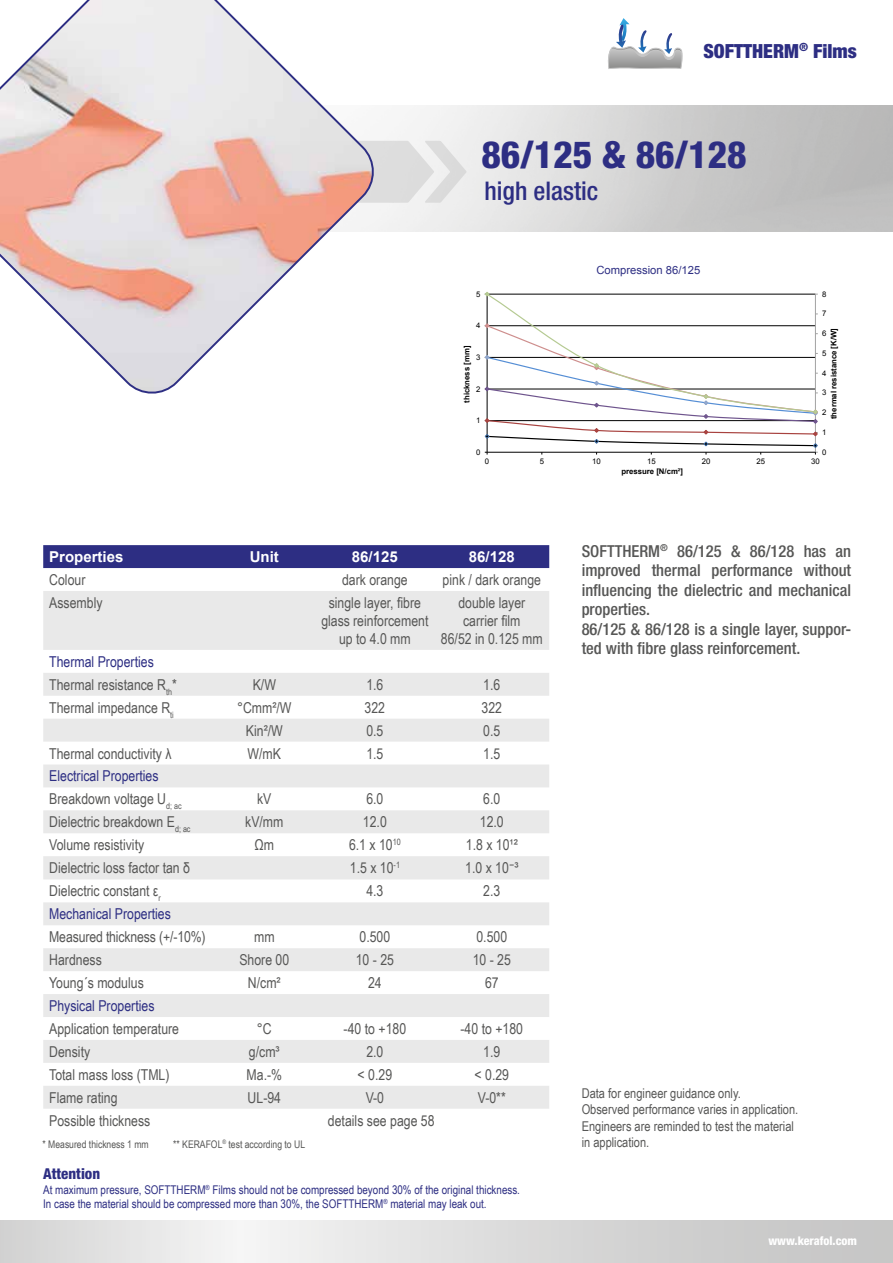
<style>
.page{position:relative;width:893px;height:1263px;background:#fff}
.page>*{position:absolute;margin:0;border:0;box-sizing:border-box;transform-origin:0 0}
.t1{font:800 condensed 37.65px "Helvetica Neue LT Pro";color:#2d2e83}
.t2{font:500 condensed 25.8px "Helvetica Neue LT Pro";color:#2d2e83}
.t3{font:900 condensed 19.5px "Helvetica Neue LT Pro";color:#2d2e83}
.t4{font:500 condensed 16.5px/19.5px "Helvetica Neue LT Pro";color:#575756}
.t5{font:15px/18px "Arial Narrow";color:#575756;text-align:center}
.t6{font:15px/23px "Arial Narrow";color:#2d2e83}
.t7{font:700 15px "Arial";color:#fff}
.t8{font:800 condensed 15px "Helvetica Neue LT Pro";color:#2d2e83}
.t9{font:13.5px/16.2px "Arial Narrow";color:#575756}
.t10{font:12px/14.4px "Arial Narrow";color:#2d2e83}
.t11{font:800 condensed 12px "Helvetica Neue LT Pro";color:#fff}
.t12{font:11.25px "Arial";color:#2d2e83}
.t13{font:10.5px "Arial Narrow";color:#575756}
.t14{font:700 7.8px "Arial";color:#000}
.t15{font:7.8px "Arial";color:#000}
.s1{color:#2d2e83}
.s2{color:#575756}
.s3{font-family:"Calibri"}
</style>
<div class="page">
<svg style="left:379px;top:141px;width:87px;height:62px"></svg>
<svg style="left:487px;top:294px;width:329px;height:29px"></svg>
<svg style="left:485px;top:292px;width:5px;height:5px"></svg>
<svg style="left:485px;top:323px;width:333px;height:131px"></svg>
<svg style="left:0;top:0;width:379px;height:394px"></svg>
<div style="left:43px;top:545px;width:506px;height:23px;background:#2d2e83"></div>
<svg style="left:43px;top:591px;width:506px;height:518px;fill:#e9e9e9"></svg>
<svg style="left:608px;top:18px;width:75px;height:51px"></svg>
<svg style="left:0;top:1220px;width:893px;height:43px;background:#dcdbdb"></svg>
<h3 class="t3" style="left:703px;top:39px;width:155px">SOFTTHERM<sup>®</sup> Films</h3>
<h1 class="t1" style="left:481px;top:131px;width:267px">86/125 &amp; 86/128</h1>
<h2 class="t2" style="left:485px;top:176px;width:115px">high elastic</h2>
<p class="t12" style="left:596px;top:262px;width:105px">Compression 86/125</p>
<p class="t15" style="left:476px;top:289px;width:6px">5</p>
<p class="t15" style="left:822px;top:289px;width:6px">8</p>
<p class="t15" style="left:822px;top:309px;width:6px">7</p>
<p class="t15" style="left:476px;top:320px;width:6px">4</p>
<p class="t14" style="left:461px;top:403px;width:58px;rotate:-90deg">thickness [mm]</p>
<p class="t15" style="left:476px;top:352px;width:6px">3</p>
<p class="t15" style="left:476px;top:384px;width:6px">2</p>
<p class="t15" style="left:476px;top:415px;width:6px">1</p>
<p class="t14" style="left:828px;top:419px;width:92px;rotate:-90deg">thermal resistance [K/W]</p>
<p class="t15" style="left:822px;top:328px;width:6px">6</p>
<p class="t15" style="left:822px;top:348px;width:6px">5</p>
<p class="t15" style="left:822px;top:368px;width:6px">4</p>
<p class="t15" style="left:822px;top:388px;width:6px">3</p>
<p class="t15" style="left:822px;top:407px;width:6px">2</p>
<p class="t15" style="left:822px;top:427px;width:6px">1</p>
<p class="t15" style="left:476px;top:447px;width:6px">0</p>
<p class="t15" style="left:822px;top:447px;width:6px">0</p>
<p class="t15" style="left:485px;top:456px;width:6px">0</p>
<p class="t15" style="left:540px;top:456px;width:6px">5</p>
<p class="t15" style="left:592px;top:456px;width:10px">10</p>
<p class="t15" style="left:647px;top:456px;width:10px">15</p>
<p class="t15" style="left:702px;top:456px;width:10px">20</p>
<p class="t15" style="left:756px;top:456px;width:10px">25</p>
<p class="t15" style="left:811px;top:456px;width:10px">30</p>
<p class="t7" style="left:49px;top:547px;width:76px">Properties</p>
<p class="t7" style="left:250px;top:547px;width:31px">Unit</p>
<p class="t7" style="left:352px;top:547px;width:47px">86/125</p>
<p class="t7" style="left:469px;top:547px;width:47px">86/128</p>
<p class="t5" style="left:49px;top:570px;width:38px">Colour</p>
<p class="t5" style="left:342px;top:570px;width:67px">dark orange</p>
<p class="t5" style="left:443px;top:570px;width:100px">pink / dark orange</p>
<p class="t5" style="left:49px;top:593px;width:55px">Assembly</p>
<p class="t5" style="left:321px;top:593px;width:109px">single layer, fibre glass reinforcement up to 4.0 mm</p>
<p class="t5" style="left:441px;top:593px;width:103px">double layer carrier film<br>86/52 in 0.125 mm</p>
<p class="t5" style="left:49px;top:649px;width:129px;line-height:23px;text-align:left"><span class="s1">Thermal Properties<br></span>Thermal resistance R<sub>th</sub>*</p>
<p class="t5" style="left:253px;top:675px;width:25px">K/W</p>
<p class="t5" style="left:366px;top:675px;width:19px">1.6</p>
<p class="t5" style="left:483px;top:675px;width:19px">1.6</p>
<p class="t5" style="left:49px;top:698px;width:126px">Thermal impedance R<sub>ti</sub></p>
<p class="t5" style="left:237px;top:698px;width:56px">°Cmm²/W</p>
<p class="t5" style="left:365px;top:698px;width:22px">322</p>
<p class="t5" style="left:482px;top:698px;width:22px">322</p>
<p class="t5" style="left:246px;top:721px;width:38px">Kin²/W</p>
<p class="t5" style="left:366px;top:721px;width:19px">0.5</p>
<p class="t5" style="left:483px;top:721px;width:19px">0.5</p>
<p class="t5" style="left:49px;top:744px;width:124px">Thermal conductivity λ</p>
<p class="t5" style="left:248px;top:744px;width:35px">W/mK</p>
<p class="t5" style="left:366px;top:744px;width:19px">1.5</p>
<p class="t5" style="left:483px;top:744px;width:19px">1.5</p>
<p class="t6" style="left:49px;top:764px;width:134px">Electrical Properties<br><span class="s2">Breakdown voltage U</span><sub>d;</sub> <sub>ac</sub></p>
<p class="t5" style="left:257px;top:789px;width:16px">kV</p>
<p class="t5" style="left:366px;top:789px;width:19px">6.0</p>
<p class="t5" style="left:483px;top:789px;width:19px">6.0</p>
<p class="t5" style="left:49px;top:812px;width:143px">Dielectric breakdown E<sub>d;</sub> <sub>ac</sub></p>
<p class="t5" style="left:245px;top:812px;width:40px">kV/mm</p>
<p class="t5" style="left:363px;top:812px;width:25px">12.0</p>
<p class="t5" style="left:480px;top:812px;width:25px">12.0</p>
<p class="t5" style="left:49px;top:835px;width:97px">Volume resistivity</p>
<p class="t5" style="left:255px;top:835px;width:21px">Ωm</p>
<p class="t5" style="left:349px;top:835px;width:53px">6.1 x 10<sup>10</sup></p>
<p class="t5" style="left:466px;top:835px;width:53px">1.8 x 10¹²</p>
<p class="t5" style="left:49px;top:858px;width:142px">Dielectric loss factor tan δ</p>
<p class="t5" style="left:350px;top:858px;width:52px">1.5 x 10<sup>-1</sup></p>
<p class="t5" style="left:465px;top:859px;width:55px">1.0 x 10<span class="s3">⁻</span>³</p>
<p class="t5" style="left:49px;top:881px;width:113px">Dielectric constant ε<sub>r</sub></p>
<p class="t5" style="left:366px;top:881px;width:19px">4.3</p>
<p class="t5" style="left:483px;top:881px;width:19px">2.3</p>
<p class="t6" style="left:49px;top:902px;width:123px">Mechanical Properties</p>
<p class="t5" style="left:49px;top:927px;width:158px">Measured thickness (+/-10%)</p>
<p class="t5" style="left:254px;top:927px;width:22px">mm</p>
<p class="t5" style="left:359px;top:927px;width:32px">0.500</p>
<p class="t5" style="left:476px;top:927px;width:32px">0.500</p>
<p class="t5" style="left:49px;top:950px;width:54px">Hardness</p>
<p class="t5" style="left:239px;top:950px;width:51px">Shore 00</p>
<p class="t5" style="left:356px;top:950px;width:40px">10 - 25</p>
<p class="t5" style="left:473px;top:950px;width:40px">10 - 25</p>
<p class="t5" style="left:49px;top:973px;width:96px">Young´s modulus</p>
<p class="t5" style="left:248px;top:973px;width:34px">N/cm²</p>
<p class="t5" style="left:368px;top:973px;width:15px">24</p>
<p class="t5" style="left:485px;top:973px;width:15px">67</p>
<p class="t6" style="left:49px;top:994px;width:107px">Physical Properties</p>
<p class="t5" style="left:49px;top:1019px;width:131px">Application temperature</p>
<p class="t5" style="left:257px;top:1019px;width:16px">°C</p>
<p class="t5" style="left:344px;top:1019px;width:64px">-40 to +180</p>
<p class="t5" style="left:461px;top:1019px;width:64px">-40 to +180</p>
<p class="t5" style="left:49px;top:1042px;width:43px">Density</p>
<p class="t5" style="left:249px;top:1042px;width:32px">g/cm³</p>
<p class="t5" style="left:366px;top:1042px;width:19px">2.0</p>
<p class="t5" style="left:483px;top:1042px;width:19px">1.9</p>
<p class="t5" style="left:49px;top:1065px;width:122px">Total mass loss (TML)</p>
<p class="t5" style="left:247px;top:1065px;width:37px">Ma.-%</p>
<p class="t5" style="left:358px;top:1065px;width:36px">&lt; 0.29</p>
<p class="t5" style="left:475px;top:1065px;width:36px">&lt; 0.29</p>
<p class="t5" style="left:49px;top:1088px;width:70px">Flame rating</p>
<p class="t5" style="left:248px;top:1088px;width:35px">UL-94</p>
<p class="t5" style="left:366px;top:1088px;width:20px">V-0</p>
<p class="t5" style="left:478px;top:1088px;width:30px">V-0**</p>
<p class="t5" style="left:49px;top:1111px;width:103px">Possible thickness</p>
<p class="t5" style="left:328px;top:1111px;width:108px">details see page 58</p>
<p class="t13" style="left:43px;top:1136px;width:108px">* Measured thickness 1 mm</p>
<p class="t13" style="left:173px;top:1136px;width:133px">** KERAFOL<sup>®</sup> test according to UL</p>
<p class="t8" style="left:43px;top:1164px;width:58px">Attention</p>
<p class="t10" style="left:43px;top:1182px;width:478px">At maximum pressure, SOFTTHERM<sup>®</sup> Films should not be compressed beyond 30% of the original thickness.<br>In case the material should be compressed more than 30%, the SOFTTHERM<sup>®</sup> material may leak out.</p>
<p class="t14" style="left:622px;top:466px;width:63px">pressure [N/cm²]</p>
<p class="t4" style="left:582px;top:541px;width:271px">SOFTTHERM<sup>®</sup> 86/125 &amp; 86/128 has an improved thermal performance without influencing the dielectric and mechanical properties.<br>86/125 &amp; 86/128 is a single layer, suppor&shy;ted with fibre glass reinforcement.</p>
<p class="t9" style="left:582px;top:1085px;width:218px">Data for engineer guidance only.<br>Observed performance varies in application.<br>Engineers are reminded to test the material in application.</p>
<p class="t11" style="left:768px;top:1233px;width:90px">www.kerafol.com</p>
</div>
